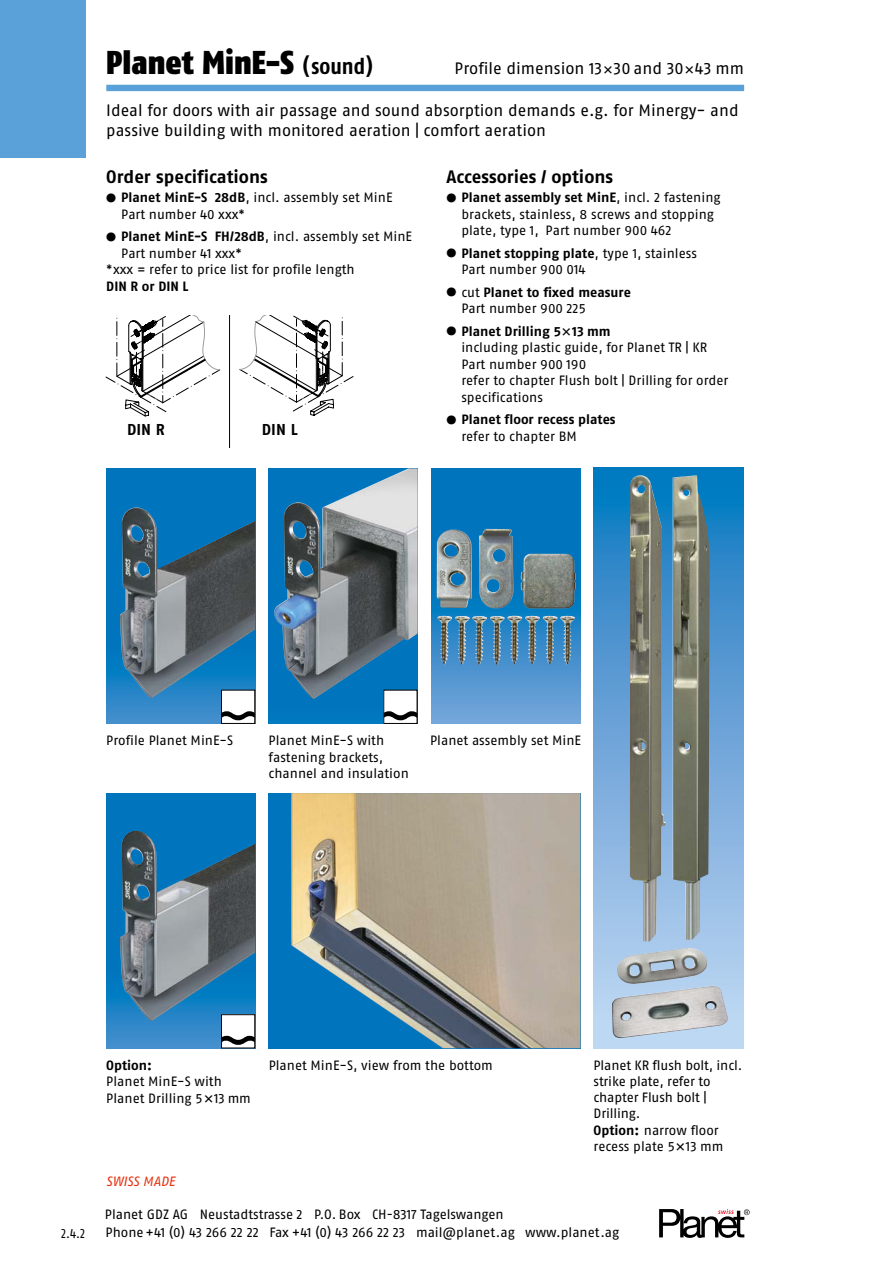
<style>
.page{position:relative;width:893px;height:1263px;background:#fff}
.page>*{position:absolute;margin:0;border:0;box-sizing:border-box;transform-origin:0 0}
.t1{font:33px "Fago Co Black Lf";color:#000}
.t2{font:18px "Fago No Bold Lf";color:#000}
.t3{font:16.5px/19.5px "Fago No Regular LF";color:#000}
.t4{font:15.75px "Fago No Bold Lf";color:#000}
.t5{font:13.5px/16.5px "Fago No Regular LF";color:#000}
.t6{font:13.5px "Fago No Bold Lf";color:#000}
.t7{font:italic 13.5px "Fago No Regular Lf";color:#e6310e}
.t8{font:13.5px "Fago Co Regular Lf";color:#000}
.s1{font-family:"Fago Co Bold Lf";font-size:22.5px}
.s2{font-family:"Mathematical Pi Four";font-size:13.5px}
.s3{font-family:"Universal Newswith Comm Pi";font-size:18px}
.s4{font-family:"Fago No Bold Lf"}
.s5{font-family:"Fago No Regular LF"}
.s6{font-family:"Mathematical Pi Four"}
</style>
<div class="page">
<div style="left:0;top:0;width:85px;height:158px;background:#59a1d8"></div>
<div style="left:106px;top:85px;width:638px;height:6px;background:#59a1d8"></div>
<svg style="left:659px;top:1209px;width:91px;height:29px"></svg>
<svg style="left:594px;top:468px;width:150px;height:580px;background:#75aad7"></svg>
<img style="left:630px;top:475px;width:80px;height:466px">
<svg style="left:106px;top:468px;width:149px;height:256px;background:#107ac0"></svg>
<img style="left:120px;top:507px;width:135px;height:191px">
<div style="left:269px;top:468px;width:149px;height:256px;background:#0074bc"></div>
<img style="left:274px;top:468px;width:144px;height:231px">
<svg style="left:431px;top:468px;width:149px;height:256px;background:#3885ba"></svg>
<img style="left:437px;top:529px;width:76px;height:79px">
<svg style="left:106px;top:793px;width:149px;height:255px;background:#107ac0"></svg>
<img style="left:120px;top:831px;width:135px;height:190px">
<img style="left:617px;top:948px;width:93px;height:36px">
<div style="left:269px;top:793px;width:311px;height:255px;background:#0074bc"></div>
<img style="left:291px;top:793px;width:289px;height:255px">
<svg style="left:106px;top:315px;width:114px;height:101px"></svg>
<hr style="left:229px;top:315px;width:1px;height:132px;background:#000">
<svg style="left:239px;top:315px;width:114px;height:101px"></svg>
<div style="left:221px;top:690px;width:34px;height:33px;background:#fff"></div>
<div style="left:221px;top:690px;width:34px;height:34px;border:1px solid #000"></div>
<svg style="left:221px;top:711px;width:34px;height:9px"></svg>
<div style="left:384px;top:690px;width:33px;height:33px;background:#fff"></div>
<div style="left:383px;top:690px;width:34px;height:34px;border:1px solid #000"></div>
<svg style="left:384px;top:711px;width:33px;height:9px"></svg>
<div style="left:221px;top:1015px;width:34px;height:33px;background:#fff"></div>
<div style="left:221px;top:1014px;width:34px;height:34px;border:1px solid #000"></div>
<svg style="left:221px;top:1036px;width:34px;height:9px"></svg>
<h1 class="t1" style="left:106px;top:43px;width:268px">Planet MinE-S <span class="s1">(sound)</span></h1>
<p class="t3" style="left:455px;top:58px;width:291px">Profile dimension 13<span class="s2">3</span>30 and 30<span class="s2">3</span>43 mm</p>
<p class="t3" style="left:106px;top:100px;width:634px">Ideal for doors with air passage and sound absorption demands e.g. for Minergy- and passive building with monitored aeration | comfort aeration</p>
<h2 class="t2" style="left:106px;top:166px;width:163px">Order specifications</h2>
<p class="t5" style="left:121px;top:189px;width:273px;text-indent:-15px"><span class="s3">●</span> <span class="s4">Planet MinE-S 28dB</span>, incl. assembly set MinE<br>Part number 40 xxx*</p>
<p class="t5" style="left:106px;top:228px;width:307px"><span class="s3">●</span> <span class="s4">Planet MinE-S FH/28dB</span>, incl. assembly set MinE</p>
<p class="t5" style="left:121px;top:245px;width:122px">Part number 41 xxx*</p>
<p class="t5" style="left:106px;top:261px;width:250px">*xxx = refer to price list for profile length</p>
<p class="t6" style="left:106px;top:278px;width:84px">DIN R or DIN L</p>
<p class="t4" style="left:127px;top:421px;width:39px">DIN R</p>
<p class="t4" style="left:262px;top:421px;width:37px">DIN L</p>
<h2 class="t2" style="left:446px;top:166px;width:168px">Accessories / options</h2>
<p class="t6" style="left:446px;top:190px;width:276px"><span class="s3">●</span> Planet assembly set MinE<span class="s5">, incl. 2 fastening</span></p>
<p class="t5" style="left:461px;top:206px;width:254px">brackets, stainless, 8 screws and stopping plate, type 1, Part number 900 462</p>
<p class="t6" style="left:446px;top:245px;width:252px"><span class="s3">●</span> Planet stopping plate<span class="s5">, type 1, stainless</span></p>
<p class="t5" style="left:461px;top:261px;width:126px">Part number 900 014</p>
<p class="t6" style="left:446px;top:284px;width:186px"><span class="s3">●</span> <span class="s5">cut</span> Planet to fixed measure</p>
<p class="t5" style="left:461px;top:300px;width:126px">Part number 900 225</p>
<p class="t6" style="left:446px;top:323px;width:166px"><span class="s3">●</span> Planet Drilling 5<span class="s6">3</span>13 mm</p>
<p class="t5" style="left:461px;top:339px;width:269px">including plastic guide, for Planet TR | KR<br>Part number 900 190<br>refer to chapter Flush bolt | Drilling for order specifications</p>
<p class="t6" style="left:446px;top:412px;width:171px"><span class="s3">●</span> Planet floor recess plates</p>
<p class="t5" style="left:461px;top:428px;width:117px">refer to chapter BM</p>
<p class="t5" style="left:106px;top:732px;width:128px">Profile Planet MinE-S</p>
<p class="t5" style="left:269px;top:732px;width:117px">Planet MinE-S with</p>
<p class="t5" style="left:430px;top:732px;width:152px">Planet assembly set MinE</p>
<p class="t5" style="left:269px;top:748px;width:142px">fastening brackets, channel and insulation</p>
<p class="t6" style="left:106px;top:1057px;width:47px">Option:</p>
<p class="t5" style="left:106px;top:1073px;width:146px">Planet MinE-S with<br>Planet Drilling 5<span class="s6">3</span>13 mm</p>
<p class="t5" style="left:269px;top:1057px;width:226px">Planet MinE-S, view from the bottom</p>
<p class="t7" style="left:106px;top:1173px;width:70px">SWISS MADE</p>
<p class="t5" style="left:105px;top:1206px;width:400px">Planet GDZ AG Neustadtstrasse 2 P.O. Box CH-8317 Tagelswangen</p>
<p class="t5" style="left:594px;top:1057px;width:150px">Planet KR flush bolt, incl. strike plate, refer to chapter Flush bolt |<br>Drilling.<br><span class="s4">Option:</span> narrow floor recess plate 5<span class="s6">3</span>13 mm</p>
<p class="t8" style="left:61px;top:1225px;width:25px">2.4.2</p>
<p class="t5" style="left:106px;top:1224px;width:515px">Phone +41 (0) 43 266 22 22 Fax +41 (0) 43 266 22 23 mail@planet.ag www.planet.ag</p>
</div>
